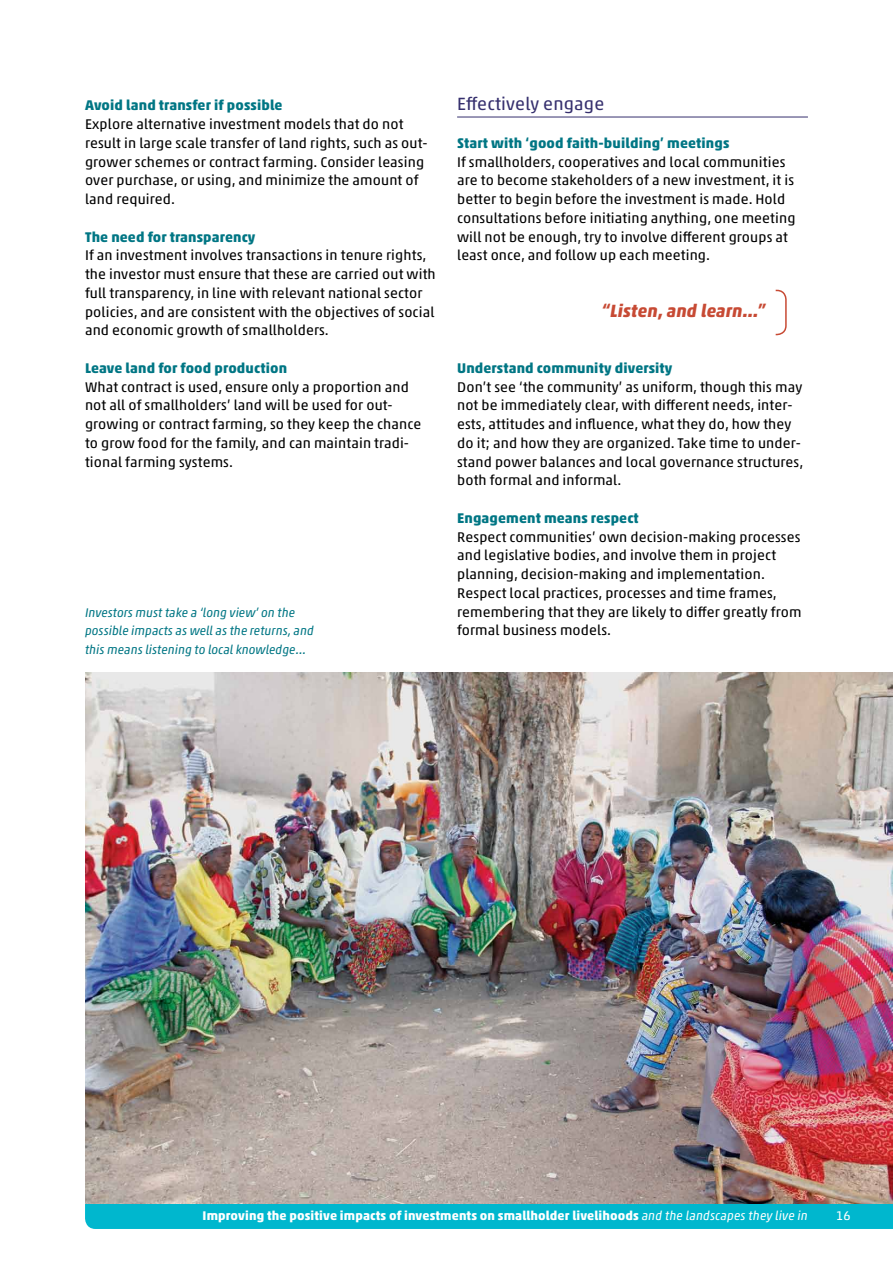
<style>
.page{position:relative;width:893px;height:1263px;background:#fff}
.page>*{position:absolute;margin:0;border:0;box-sizing:border-box;transform-origin:0 0}
.t1{font:italic 700 18px "Akko Pro";letter-spacing:.01em;color:#c74a34}
.t2{font:18px "Akko Pro";letter-spacing:.01em;color:#36306e}
.t3{font:14.25px/18.8px "Akko Pro";letter-spacing:.01em;color:#000}
.t4{font:700 14.25px "Akko Pro";letter-spacing:.01em;color:#007684}
.t5{font:italic 12.75px/18.8px "Akko Pro";color:#007684}
.t6{font:700 12.75px "Akko Pro";letter-spacing:.01em;color:#fff}
.t7{font:12.75px "Akko Pro";color:#fff}
.s1{font-weight:400;font-style:italic}
</style>
<div class="page">
<div style="left:85px;top:1203px;width:808px;height:26px;background:#00b7ce"></div>
<hr style="left:457px;top:117px;width:351px;height:1px;background:#36306e">
<img style="left:85px;top:673px;width:808px;height:530px">
<svg style="left:775px;top:289px;width:12px;height:47px"></svg>
<p class="t4" style="left:85px;top:97px;width:199px">Avoid land transfer if possible</p>
<p class="t3" style="left:85px;top:115px;width:344px">Explore alternative investment models that do not result in large scale transfer of land rights, such as out&shy;grower schemes or contract farming. Consider leasing over purchase, or using, and minimize the amount of land required.</p>
<p class="t4" style="left:85px;top:228px;width:172px">The need for transparency</p>
<p class="t3" style="left:85px;top:246px;width:352px">If an investment involves transactions in tenure rights, the investor must ensure that these are carried out with full transparency, in line with relevant national sector policies, and are consistent with the objectives of social and economic growth of smallholders.</p>
<p class="t4" style="left:85px;top:359px;width:204px">Leave land for food production</p>
<p class="t3" style="left:85px;top:377px;width:338px">What contract is used, ensure only a proportion and not all of smallholders’ land will be used for out&shy;growing or contract farming, so they keep the chance to grow food for the family, and can maintain tradi&shy;tional farming systems.</p>
<p class="t5" style="left:85px;top:603px;width:230px">Investors must take a ‘long view’ on the possible impacts as well as the returns, and this means listening to local knowledge…</p>
<p class="t2" style="left:457px;top:93px;width:149px">Effectively engage</p>
<p class="t4" style="left:457px;top:134px;width:274px">Start with ‘good faith-building’ meetings</p>
<p class="t3" style="left:457px;top:152px;width:340px">If smallholders, cooperatives and local communities are to become stakeholders of a new investment, it is better to begin before the investment is made. Hold consultations before initiating anything, one meeting will not be enough, try to involve different groups at least once, and follow up each meeting.</p>
<p class="t1" style="left:601px;top:299px;width:165px">“Listen, and learn…”</p>
<p class="t4" style="left:457px;top:359px;width:217px">Understand community diversity</p>
<p class="t3" style="left:457px;top:377px;width:348px">Don’t see ‘the community’ as uniform, though this may not be immediately clear, with different needs, inter&shy;ests, attitudes and influence, what they do, how they do it; and how they are organized. Take time to under&shy;stand power balances and local governance structures, both formal and informal.</p>
<p class="t4" style="left:457px;top:509px;width:183px">Engagement means respect</p>
<p class="t3" style="left:457px;top:527px;width:346px">Respect communities’ own decision-making processes and legislative bodies, and involve them in project planning, decision-making and implementation.<br>Respect local practices, processes and time frames, remembering that they are likely to differ greatly from formal business models.</p>
<p class="t6" style="left:203px;top:1207px;width:607px">Improving the positive impacts of investments on smallholder livelihoods <span class="s1">and the landscapes they live in</span></p>
<p class="t7" style="left:836px;top:1207px;width:16px">16</p>
</div>
